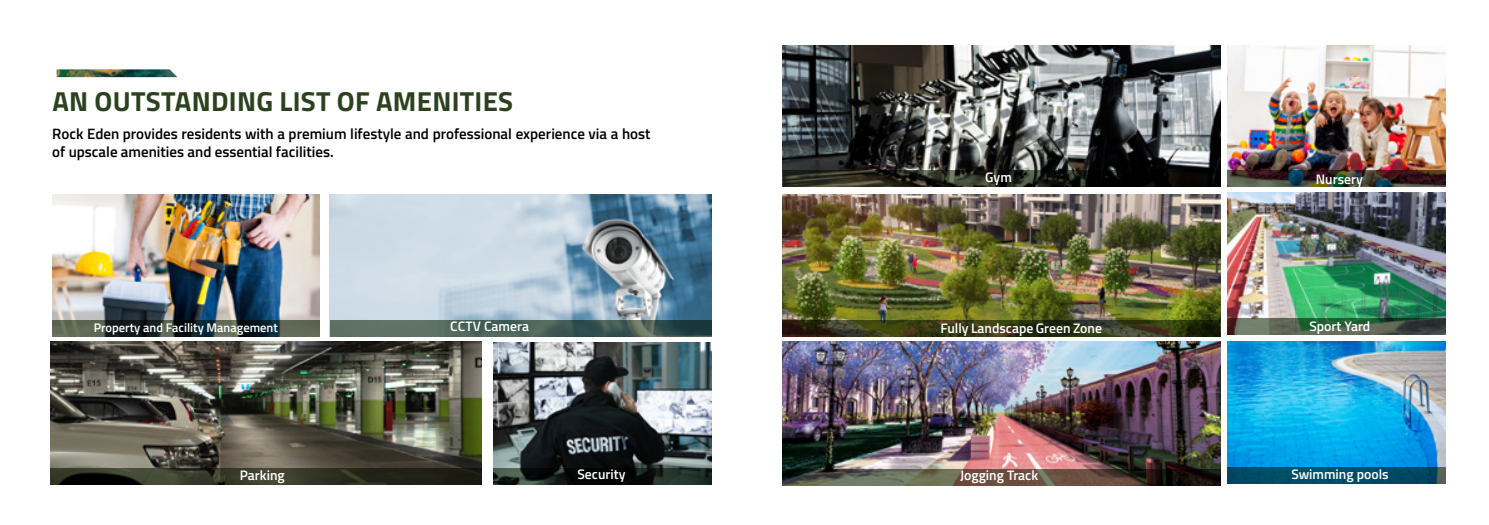
<style>
.page{position:relative;width:1489px;height:525px;background:#fff}
.page>*{position:absolute;margin:0;border:0;box-sizing:border-box;transform-origin:0 0}
.t1{font:700 27.5px "Titillium Web";letter-spacing:.01em;color:#2c421f}
.t2{font:600 15px/18px "Titillium Web";color:#000}
.t3{font:600 13.75px "Titillium Web";color:#fff}
.t4{font:600 12.5px "Titillium Web";color:#fff}
</style>
<div class="page">
<img style="left:782px;top:45px;width:438px;height:126px">
<svg style="left:782px;top:171px;width:438px;height:16px;background:#1e1e17"></svg>
<img style="left:1227px;top:45px;width:218px;height:126px">
<img style="left:782px;top:341px;width:438px;height:127px">
<img style="left:1227px;top:341px;width:218px;height:126px">
<img style="left:1227px;top:192px;width:218px;height:126px">
<img style="left:782px;top:194px;width:438px;height:126px">
<svg style="left:782px;top:468px;width:438px;height:17px;background:#554a3e"></svg>
<svg style="left:1227px;top:171px;width:218px;height:16px;background:#3a362f"></svg>
<svg style="left:1227px;top:318px;width:218px;height:16px;background:#485b47"></svg>
<svg style="left:1227px;top:467px;width:218px;height:16px;background:#034c63"></svg>
<svg style="left:782px;top:320px;width:438px;height:16px;background:#333416"></svg>
<img style="left:493px;top:342px;width:218px;height:126px">
<img style="left:330px;top:194px;width:381px;height:126px">
<svg style="left:493px;top:468px;width:218px;height:16px;background:#161e19"></svg>
<svg style="left:330px;top:320px;width:381px;height:16px;background:#485f58"></svg>
<img style="left:50px;top:342px;width:431px;height:125px">
<svg style="left:50px;top:467px;width:431px;height:17px;background:#303124"></svg>
<img style="left:52px;top:194px;width:268px;height:126px">
<svg style="left:52px;top:320px;width:268px;height:16px;background:#334039"></svg>
<img style="left:57px;top:69px;width:120px;height:8px">
<h1 class="t1" style="left:52px;top:80px;width:462px">AN OUTSTANDING LIST OF AMENITIES</h1>
<p class="t2" style="left:52px;top:124px;width:599px">Rock Eden provides residents with a premium lifestyle and professional experience via a host of upscale amenities and essential facilities.</p>
<p class="t4" style="left:94px;top:317px;width:185px">Property and Facility Management</p>
<p class="t3" style="left:240px;top:465px;width:46px">Parking</p>
<p class="t3" style="left:450px;top:316px;width:80px">CCTV Camera</p>
<p class="t3" style="left:577px;top:464px;width:49px">Security</p>
<p class="t3" style="left:985px;top:167px;width:28px">Gym</p>
<p class="t3" style="left:1315px;top:169px;width:49px">Nursery</p>
<p class="t3" style="left:940px;top:318px;width:163px">Fully Landscape Green Zone</p>
<p class="t3" style="left:1309px;top:316px;width:63px">Sport Yard</p>
<p class="t3" style="left:960px;top:465px;width:79px">Jogging Track</p>
<p class="t3" style="left:1291px;top:464px;width:99px">Swimming pools</p>
</div>
